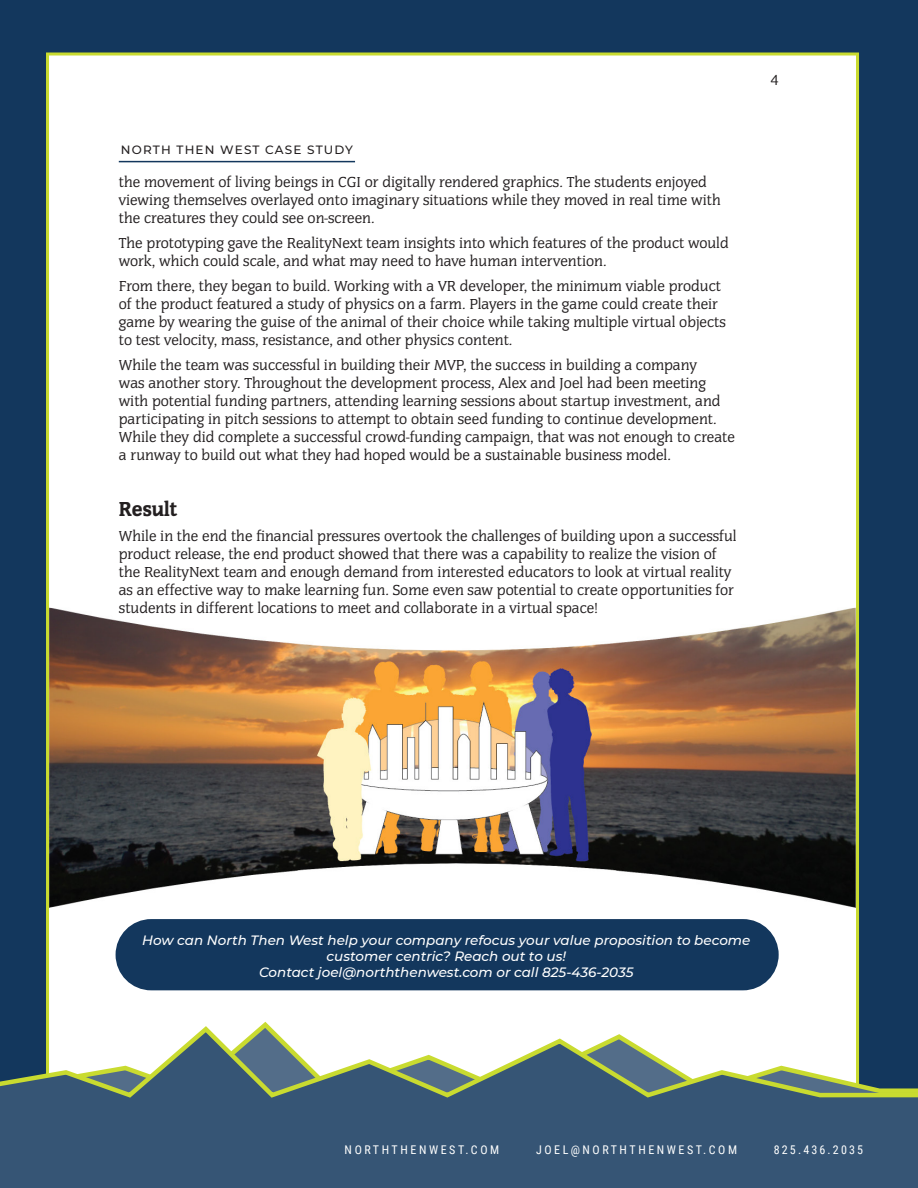
<style>
.page{position:relative;width:918px;height:1188px;background:#13375d}
.page>*{position:absolute;margin:0;border:0;box-sizing:border-box;transform-origin:0 0}
.Subhead{font:900 21px "Congress LT Std";color:#231f20}
.Body_text{font:15px/18px "Congress LT Std";color:#231f20}
.keyword{font:italic 500 13.5px/16.2px "Montserrat";color:#fff;text-align:center}
.t1{font:12px "Roboto Condensed";letter-spacing:.215em;color:#fff}
.t2{font:500 12px "Montserrat";letter-spacing:.1em;color:#231f20}
.t3{font:12px "Roboto Condensed";letter-spacing:.18em;color:#fff}
</style>
<div class="page">
<div style="left:46px;top:52px;width:813px;height:1081px;background:#fff;border:3px solid #c9db30"></div>
<svg style="left:0;top:1023px;width:918px;height:165px"></svg>
<img style="left:50px;top:607px;width:805px;height:301px">
<div style="left:116px;top:919px;width:663px;height:71px;background:#13375d;border-radius:36px"></div>
<hr style="left:119px;top:161px;width:236px;height:1px;background:#13375d">
<p class="t2" style="left:121px;top:141px;width:234px">NORTH THEN WEST CASE STUDY</p>
<p class="Body_text" style="left:119px;top:174px;width:603px">the movement of living beings in CGI or digitally rendered graphics. The students enjoyed viewing themselves overlayed onto imaginary situations while they moved in real time with the creatures they could see on-screen.</p>
<p class="Body_text" style="left:119px;top:234px;width:611px">The prototyping gave the RealityNext team insights into which features of the product would work, which could scale, and what may need to have human intervention.</p>
<p class="Body_text" style="left:119px;top:277px;width:609px">From there, they began to build. Working with a VR developer, the minimum viable product of the product featured a study of physics on a farm. Players in the game could create their game by wearing the guise of the animal of their choice while taking multiple virtual objects to test velocity, mass, resistance, and other physics content.</p>
<p class="Body_text" style="left:119px;top:356px;width:618px">While the team was successful in building their MVP, the success in building a company<br>was another story. Throughout the development process, Alex and Joel had been meeting with potential funding partners, attending learning sessions about startup investment, and participating in pitch sessions to attempt to obtain seed funding to continue development.<br>While they did complete a successful crowd-funding campaign, that was not enough to create a runway to build out what they had hoped would be a sustainable business model.</p>
<p class="Subhead" style="left:119px;top:497px;width:60px">Result</p>
<p class="Body_text" style="left:119px;top:527px;width:619px">While in the end the financial pressures overtook the challenges of building upon a successful product release, the end product showed that there was a capability to realize the vision of the RealityNext team and enough demand from interested educators to look at virtual reality as an effective way to make learning fun. Some even saw potential to create opportunities for students in different locations to meet and collaborate in a virtual space!</p>
<p class="Body_text" style="left:770px;top:71px;width:10px">4</p>
<p class="keyword" style="left:142px;top:932px;width:610px">How can North Then West help your company refocus your value proposition to become customer centric? Reach out to us!<br>Contact joel@norththenwest.com or call 825-436-2035</p>
<p class="t1" style="left:345px;top:1141px;width:156px">NORTHTHENWEST.COM</p>
<p class="t1" style="left:536px;top:1141px;width:202px">JOEL@NORTHTHENWEST.COM</p>
<p class="t3" style="left:774px;top:1141px;width:91px">825.436.2035</p>
</div>
